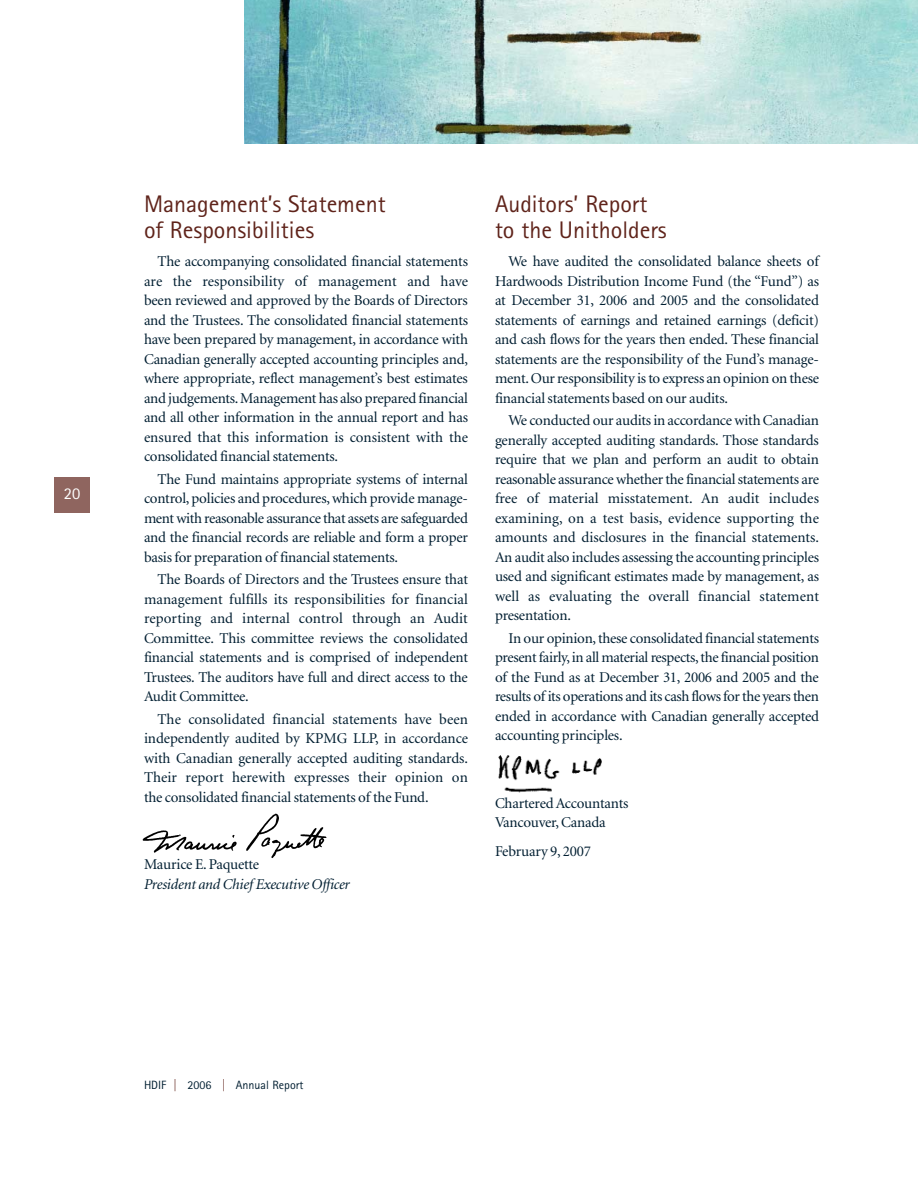
<style>
.page{position:relative;width:918px;height:1188px;background:#fff}
.page>*{position:absolute;margin:0;border:0;box-sizing:border-box;transform-origin:0 0}
.t1{font:24px/25.5px "Agfa Rotis Sans Serif";color:#5f231a}
.t2{font:16.5px "Agfa Rotis Sans Serif";color:#fff}
.t3{font:15px/19.5px "Minion";letter-spacing:-.015em;color:#001e31;text-align:justify}
.t4{font:italic 15px "Minion";letter-spacing:-.015em;color:#001e31}
.t5{font:12px "Agfa Rotis Sans Serif";color:#001e31}
.s1{color:#5f231a}
</style>
<div class="page">
<img style="left:498px;top:755px;width:104px;height:38px">
<div style="left:54px;top:477px;width:36px;height:36px;background:#8f655f"></div>
<img style="left:142px;top:813px;width:185px;height:45px">
<img style="left:244px;top:0;width:674px;height:144px">
<p class="t2" style="left:64px;top:488px;width:18px">20</p>
<h1 class="t1" style="left:144px;top:193px;width:243px">Management’s Statement of Responsibilities</h1>
<p class="t3" style="left:144px;top:253px;width:326px;text-indent:14px">The accompanying consolidated financial statements are the responsibility of management and have been reviewed and approved by the Boards of Directors and the Trustees. The consolidated financial statements have been prepared by management, in accordance with Canadian generally accepted accounting principles and, where appropriate, reflect management’s best estimates and judgements. Management has also prepared financial and all other information in the annual report and has ensured that this information is consistent with the consolidated financial statements.</p>
<p class="t3" style="left:144px;top:470px;width:326px;text-indent:14px">The Fund maintains appropriate systems of internal control, policies and procedures, which provide manage&shy;ment with reasonable assurance that assets are safeguarded and the financial records are reliable and form a proper basis for preparation of financial statements.</p>
<p class="t3" style="left:144px;top:571px;width:326px;text-indent:14px">The Boards of Directors and the Trustees ensure that management fulfills its responsibilities for financial reporting and internal control through an Audit Committee. This committee reviews the consolidated financial statements and is comprised of independent Trustees. The auditors have full and direct access to the Audit Committee.</p>
<p class="t3" style="left:144px;top:710px;width:326px;text-indent:14px">The consolidated financial statements have been independently audited by KPMG LLP, in accordance with Canadian generally accepted auditing standards.<br>Their report herewith expresses their opinion on the consolidated financial statements of the Fund.</p>
<p class="t3" style="left:144px;top:856px;width:117px">Maurice E. Paquette</p>
<p class="t4" style="left:144px;top:878px;width:207px">President and Chief Executive Officer</p>
<h1 class="t1" style="left:495px;top:193px;width:173px">Auditors’ Report to the Unitholders</h1>
<p class="t3" style="left:495px;top:253px;width:326px;text-indent:14px">We have audited the consolidated balance sheets of Hardwoods Distribution Income Fund (the “Fund”) as at December 31, 2006 and 2005 and the consolidated statements of earnings and retained earnings (deficit) and cash flows for the years then ended. These financial statements are the responsibility of the Fund’s manage&shy;ment. Our responsibility is to express an opinion on these financial statements based on our audits.</p>
<p class="t3" style="left:495px;top:412px;width:326px;text-indent:14px">We conducted our audits in accordance with Canadian generally accepted auditing standards. Those standards require that we plan and perform an audit to obtain reasonable assurance whether the financial statements are free of material misstatement. An audit includes examining, on a test basis, evidence supporting the amounts and disclosures in the financial statements.<br>An audit also includes assessing the accounting principles used and significant estimates made by management, as well as evaluating the overall financial statement presentation.</p>
<p class="t3" style="left:495px;top:629px;width:326px;text-indent:14px">In our opinion, these consolidated financial statements present fairly,in all material respects, the financial position of the Fund as at December 31, 2006 and 2005 and the results of its operations and its cash flows for the years then ended in accordance with Canadian generally accepted accounting principles.</p>
<p class="t3" style="left:495px;top:794px;width:135px">Chartered Accountants<br>Vancouver, Canada</p>
<p class="t3" style="left:495px;top:842px;width:98px">February 9, 2007</p>
<p class="t5" style="left:144px;top:1081px;width:161px">HDIF <span class="s1">|</span> 2006 <span class="s1">|</span> Annual Report</p>
</div>
